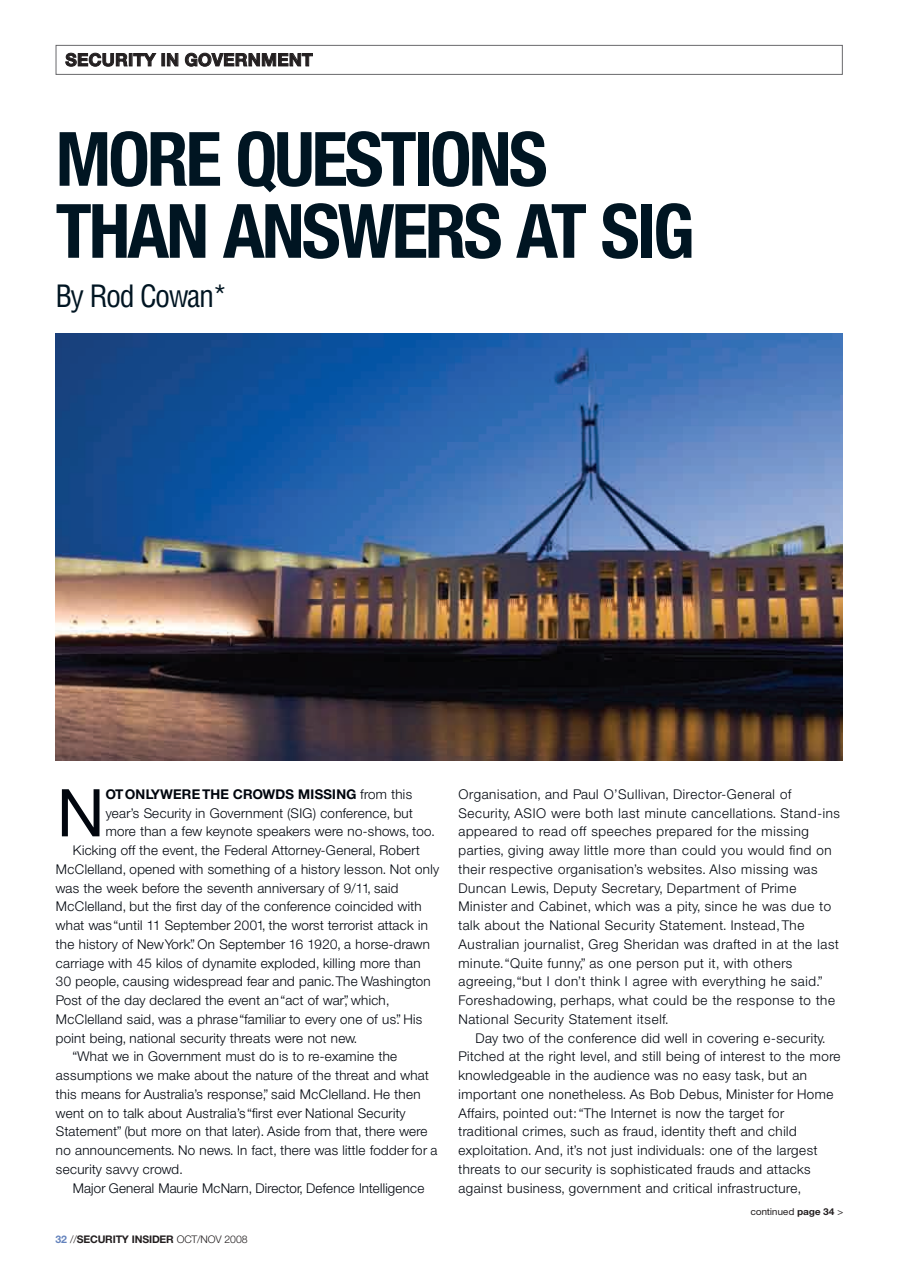
<style>
.page{position:relative;width:897px;height:1271px;background:#fff}
.page>*{position:absolute;margin:0;border:0;box-sizing:border-box;transform-origin:0 0}
.t1{font:700 condensed 75px/72px "Helvetica Neue";letter-spacing:-.04em;color:#001522}
.t2{font:62.4px "BMW Helvetica";color:#01060e}
.t3{font:condensed 30px "Helvetica";letter-spacing:-.05em;color:#001522}
.t4{font:700 16.5px "BMW Helvetica";letter-spacing:-.01em;color:#231f20}
.t5{font:300 12.75px/18.8px "BMW Helvetica";letter-spacing:-.02em;color:#01060e}
.t6{font:300 12.75px/18.8px "BMW Helvetica";color:#01060e}
.t7{font:700 12.75px "BMW Helvetica";letter-spacing:-.025em;color:#01060e}
.t8{font:700 10.5px "Helvetica Neue";letter-spacing:-.015em;color:#231f20}
.t9{font:9px "BMW Helvetica";letter-spacing:-.035em;color:#231f20;scale:1.05 1}
.s1{font-weight:300}
.s2{color:#6483bd}
.s3{font-weight:700}
</style>
<div class="page">
<img style="left:55px;top:44px;width:788px;height:717px">
<p class="t4" style="left:65px;top:53px;width:249px">SECURITY IN GOVERNMENT</p>
<h1 class="t1" style="left:56px;top:130px;width:640px">MORE QUESTIONS<br>THAN ANSWERS AT SIG</h1>
<h3 class="t3" style="left:56px;top:284px;width:173px">By Rod Cowan*</h3>
<h2 class="t2" style="left:56px;top:788px;width:52px">N</h2>
<p class="t7" style="left:105px;top:789px;width:308px">OTONLYWERE THE CROWDS MISSING <span class="s1">from this</span></p>
<p class="t5" style="left:105px;top:804px;width:309px">year’s Security in Government (SIG) conference, but</p>
<p class="t5" style="left:105px;top:823px;width:331px">more than a few keynote speakers were no-shows, too.</p>
<p class="t5" style="left:73px;top:842px;width:349px">Kicking off the event, the Federal Attorney-General, Robert</p>
<p class="t5" style="left:56px;top:861px;width:385px">McClelland, opened with something of a history lesson. Not only</p>
<p class="t5" style="left:56px;top:879px;width:344px">was the week before the seventh anniversary of 9/11, said</p>
<p class="t5" style="left:56px;top:898px;width:368px">McClelland, but the first day of the conference coincided with</p>
<p class="t5" style="left:56px;top:917px;width:374px">what was “until 11 September 2001, the worst terrorist attack in</p>
<p class="t5" style="left:56px;top:936px;width:376px">the history of NewYork”. On September 16 1920, a horse-drawn</p>
<p class="t5" style="left:56px;top:954px;width:367px">carriage with 45 kilos of dynamite exploded, killing more than</p>
<p class="t5" style="left:56px;top:973px;width:377px">30 people, causing widespread fear and panic.The Washington</p>
<p class="t5" style="left:56px;top:992px;width:335px">Post of the day declared the event an “act of war”, which,</p>
<p class="t5" style="left:56px;top:1011px;width:368px">McClelland said, was a phrase “familiar to every one of us”. His</p>
<p class="t5" style="left:56px;top:1029px;width:303px">point being, national security threats were not new.</p>
<p class="t5" style="left:73px;top:1048px;width:326px">“What we in Government must do is to re-examine the</p>
<p class="t5" style="left:56px;top:1067px;width:375px">assumptions we make about the nature of the threat and what</p>
<p class="t5" style="left:56px;top:1086px;width:367px">this means for Australia’s response,” said McClelland. He then</p>
<p class="t5" style="left:56px;top:1104px;width:352px">went on to talk about Australia’s “first ever National Security</p>
<p class="t5" style="left:56px;top:1123px;width:374px">Statement” (but more on that later). Aside from that, there were</p>
<p class="t5" style="left:56px;top:1142px;width:383px">no announcements. No news. In fact, there was little fodder for a</p>
<p class="t5" style="left:56px;top:1161px;width:129px">security savvy crowd.</p>
<p class="t5" style="left:73px;top:1179px;width:353px">Major General Maurie McNarn, Director, Defence Intelligence</p>
<p class="t8" style="left:56px;top:1235px;width:193px"><span class="s2">32</span> <span class="s1">//</span>SECURITY INSIDER <span class="s1">OCT/NOV 2008</span></p>
<p class="t6" style="left:458px;top:786px;width:383px">Organisation, and Paul O’Sullivan, Director-General of Security, ASIO were both last minute cancellations. Stand-ins appeared to read off speeches prepared for the missing parties, giving away little more than could you would find on their respective organisation’s websites. Also missing was Duncan Lewis, Deputy Secretary, Department of Prime Minister and Cabinet, which was a pity, since he was due to talk about the National Security Statement. Instead,The Australian journalist, Greg Sheridan was drafted in at the last minute.“Quite funny,” as one person put it, with others agreeing,“but I don’t think I agree with everything he said.” Foreshadowing, perhaps, what could be the response to the National Security Statement itself.</p>
<p class="t5" style="left:458px;top:1029px;width:384px;text-indent:17px">Day two of the conference did well in covering e-security.<br>Pitched at the right level, and still being of interest to the more knowledgeable in the audience was no easy task, but an important one nonetheless. As Bob Debus, Minister for Home Affairs, pointed out:“The Internet is now the target for traditional crimes, such as fraud, identity theft and child exploitation. And, it’s not just individuals: one of the largest threats to our security is sophisticated frauds and attacks against business, government and critical infrastructure,</p>
<p class="t9" style="left:750px;top:1208px;width:90px">continued <span class="s3">page 34</span> &gt;</p>
</div>
